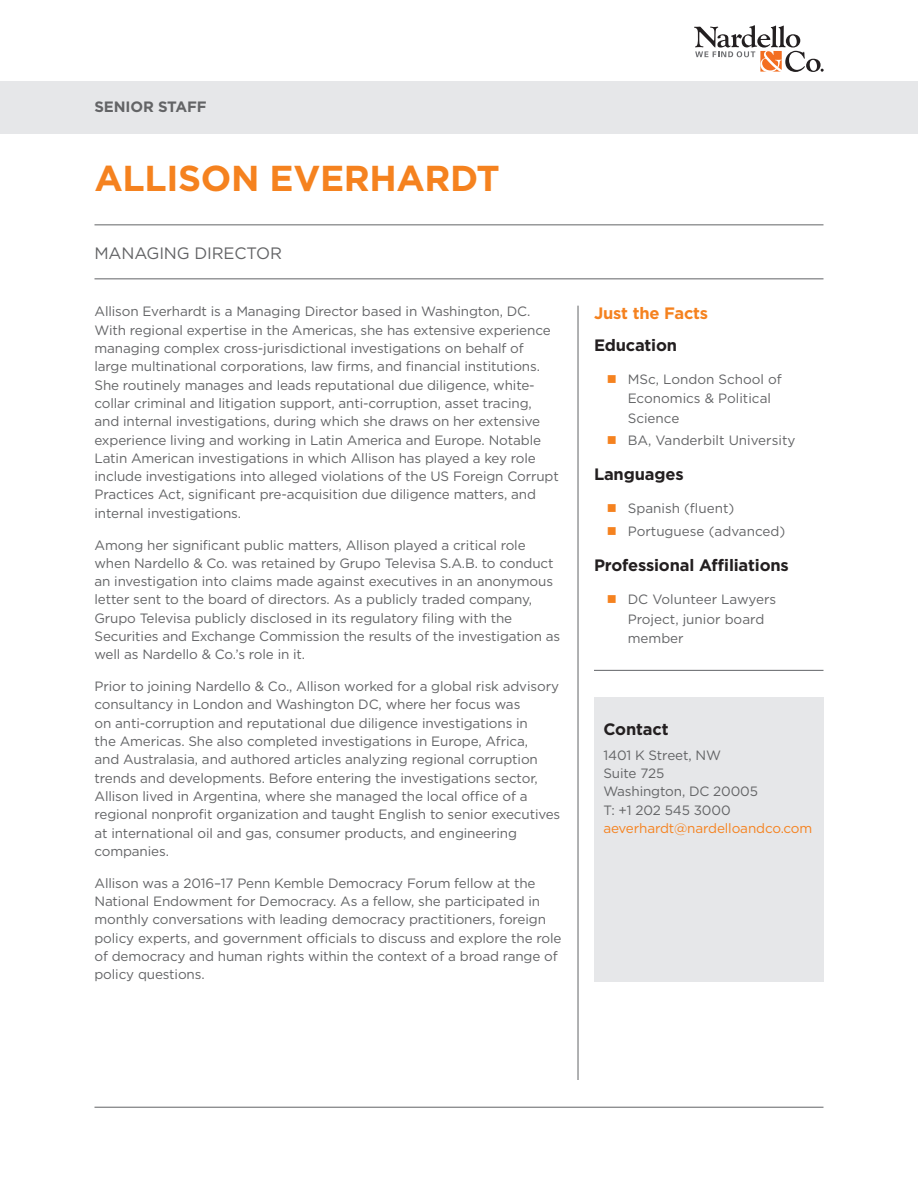
<style>
.page{position:relative;width:918px;height:1188px;background:#fff}
.page>*{position:absolute;margin:0;border:0;box-sizing:border-box;transform-origin:0 0}
.Bio_Name_-_Staff_Per{font:700 36px "Gotham";letter-spacing:-.01em;color:#f5821f}
.All_Caps_Section_Bre{font:700 16.5px "Gotham";letter-spacing:-.01em;color:#231f20}
.Staff_Title{font:16.5px "Gotham";letter-spacing:-.01em;color:#636466}
.Contact_Details_-_Or{font:700 16.5px "Gotham";letter-spacing:-.01em;color:#f5821f}
.Gray_Banner_Text{font:700 15px "Gotham";letter-spacing:-.01em;color:#636466}
.Body_Copy_Gotham_9pt{font:13.5px/18.3px "Gotham";letter-spacing:-.01em;color:#636466}
.s1{color:#f5821f}
</style>
<div class="page">
<div style="left:0;top:81px;width:918px;height:53px;background:#e6e7e9"></div>
<div style="left:594px;top:697px;width:230px;height:285px;background:#e6e7e9"></div>
<hr style="left:94px;top:225px;width:730px;height:1px;background:#636466">
<svg style="left:694px;top:25px;width:130px;height:47px"></svg>
<hr style="left:94px;top:279px;width:730px;height:1px;background:#616366">
<hr style="left:594px;top:670px;width:230px;height:1px;background:#616366">
<hr style="left:94px;top:1107px;width:730px;height:1px;background:#616366">
<hr style="left:578px;top:306px;width:1px;height:774px;background:#636466">
<p class="Gray_Banner_Text" style="left:94px;top:97px;width:114px">SENIOR STAFF</p>
<p class="Bio_Name_-_Staff_Per" style="left:94px;top:154px;width:407px">ALLISON EVERHARDT</p>
<p class="Staff_Title" style="left:94px;top:243px;width:189px">MANAGING DIRECTOR</p>
<p class="Body_Copy_Gotham_9pt" style="left:94px;top:302px;width:466px">Allison Everhardt is a Managing Director based in Washington, DC.<br>With regional expertise in the Americas, she has extensive experience managing complex cross-jurisdictional investigations on behalf of large multinational corporations, law firms, and financial institutions.<br>She routinely manages and leads reputational due diligence, white&shy;collar criminal and litigation support, anti-corruption, asset tracing, and internal investigations, during which she draws on her extensive experience living and working in Latin America and Europe. Notable Latin American investigations in which Allison has played a key role include investigations into alleged violations of the US Foreign Corrupt Practices Act, significant pre-acquisition due diligence matters, and internal investigations.</p>
<p class="Body_Copy_Gotham_9pt" style="left:94px;top:535px;width:467px">Among her significant public matters, Allison played a critical role when Nardello &amp; Co. was retained by Grupo Televisa S.A.B. to conduct an investigation into claims made against executives in an anonymous letter sent to the board of directors. As a publicly traded company, Grupo Televisa publicly disclosed in its regulatory filing with the Securities and Exchange Commission the results of the investigation as well as Nardello &amp; Co.’s role in it.</p>
<p class="Body_Copy_Gotham_9pt" style="left:94px;top:677px;width:467px">Prior to joining Nardello &amp; Co., Allison worked for a global risk advisory consultancy in London and Washington DC, where her focus was<br>on anti-corruption and reputational due diligence investigations in<br>the Americas. She also completed investigations in Europe, Africa,<br>and Australasia, and authored articles analyzing regional corruption trends and developments. Before entering the investigations sector, Allison lived in Argentina, where she managed the local office of a regional nonprofit organization and taught English to senior executives at international oil and gas, consumer products, and engineering companies.</p>
<p class="Body_Copy_Gotham_9pt" style="left:94px;top:873px;width:469px">Allison was a 2016–17 Penn Kemble Democracy Forum fellow at the National Endowment for Democracy. As a fellow, she participated in monthly conversations with leading democracy practitioners, foreign policy experts, and government officials to discuss and explore the role of democracy and human rights within the context of a broad range of policy questions.</p>
<p class="Contact_Details_-_Or" style="left:594px;top:302px;width:116px">Just the Facts</p>
<p class="All_Caps_Section_Bre" style="left:594px;top:334px;width:85px">Education</p>
<p class="Body_Copy_Gotham_9pt" style="left:628px;top:369px;width:156px;line-height:19.5px">MSc, London School of<br>Economics &amp; Political<br>Science</p>
<p class="Body_Copy_Gotham_9pt" style="left:628px;top:431px;width:169px">BA, Vanderbilt University</p>
<p class="All_Caps_Section_Bre" style="left:594px;top:464px;width:91px">Languages</p>
<p class="Body_Copy_Gotham_9pt" style="left:628px;top:499px;width:108px">Spanish (fluent)</p>
<p class="Body_Copy_Gotham_9pt" style="left:628px;top:522px;width:159px">Portuguese (advanced)</p>
<p class="All_Caps_Section_Bre" style="left:594px;top:554px;width:196px">Professional Affiliations</p>
<p class="Body_Copy_Gotham_9pt" style="left:628px;top:589px;width:150px;line-height:19.5px">DC Volunteer Lawyers<br>Project, junior board member</p>
<p class="All_Caps_Section_Bre" style="left:603px;top:718px;width:67px">Contact</p>
<p class="Body_Copy_Gotham_9pt" style="left:603px;top:745px;width:210px">1401 K Street, NW<br>Suite 725<br>Washington, DC 20005<br>T: +1 202 545 3000 <span class="s1">aeverhardt@nardelloandco.com</span></p>
</div>
